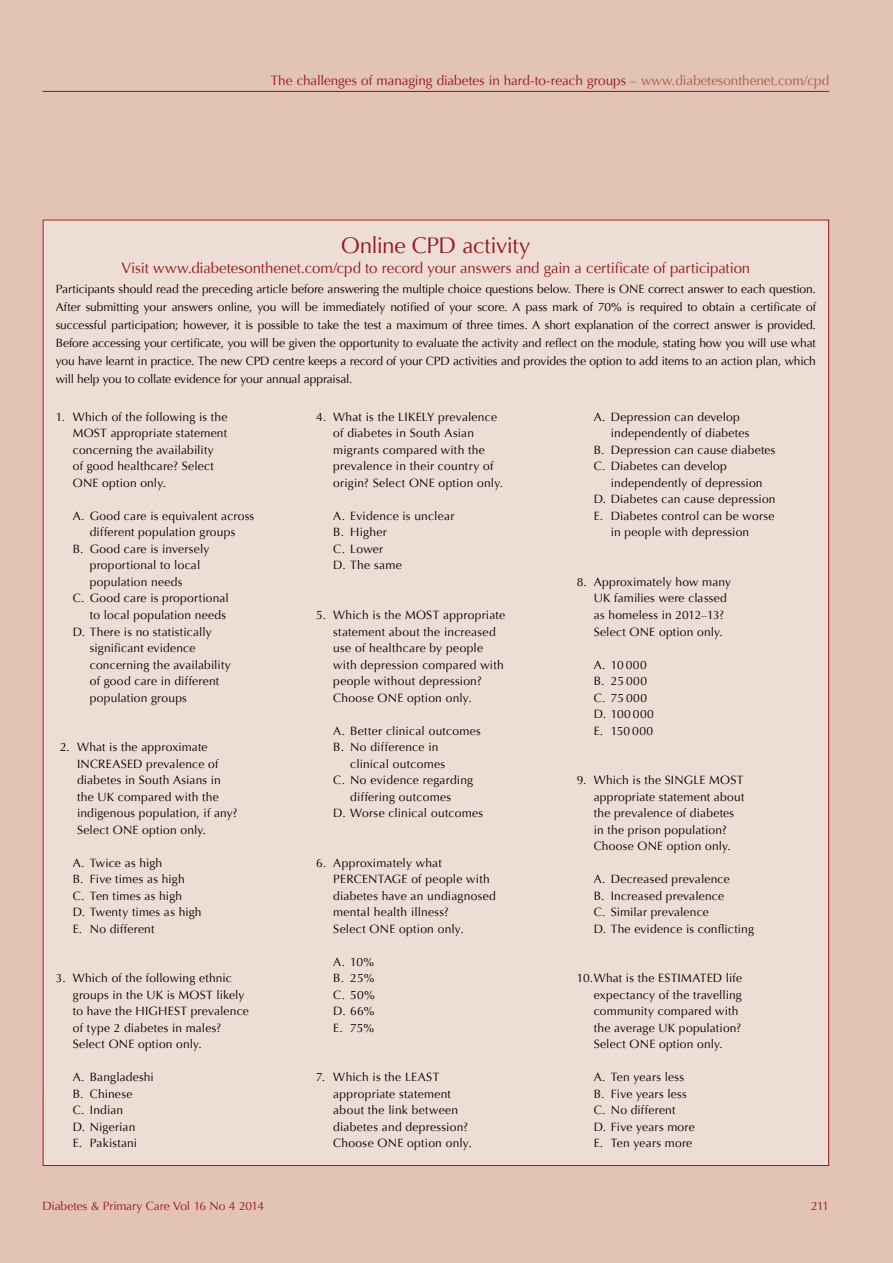
<style>
.page{position:relative;width:893px;height:1263px;background:#e2c3b6}
.page>*{position:absolute;margin:0;border:0;box-sizing:border-box;transform-origin:0 0}
.t1{font:22.5px "Optima";letter-spacing:-.02em;color:#96171a}
.t2{font:15px "Optima";letter-spacing:-.005em;color:#96171a}
.t3{font:13.5px "Optima";color:#96171a}
.t4{font:12px/16.5px "Optima";letter-spacing:.02em;color:#000}
.t5{font:12px/16.5px "Optima";letter-spacing:.045em;color:#000}
.t6{font:12px "Optima";letter-spacing:-.01em;color:#96171a}
.s1{color:#58595b}
.s2{color:#b05945}
</style>
<div class="page">
<hr style="left:43px;top:91px;width:786px;height:1px;background:#96171a">
<div style="left:43px;top:219px;width:786px;height:875px;background:#eeddd5"></div>
<div style="left:43px;top:397px;width:786px;height:768px;background:#eeddd5"></div>
<p class="t3" style="left:271px;top:73px;width:560px">The challenges of managing diabetes in hard-to-reach groups <span class="s1">–</span> <span class="s2">www.diabetesonthenet.com/cpd</span></p>
<h1 class="t1" style="left:341px;top:233px;width:191px">Online CPD activity</h1>
<p class="t2" style="left:121px;top:259px;width:630px">Visit www.diabetesonthenet.com/cpd to record your answers and gain a certificate of participation</p>
<p class="t4" style="left:56px;top:280px;width:762px;line-height:18px;text-align:justify">Participants should read the preceding article before answering the multiple choice questions below. There is ONE correct answer to each question.<br>After submitting your answers online, you will be immediately notified of your score. A pass mark of 70% is required to obtain a certificate of successful participation; however, it is possible to take the test a maximum of three times. A short explanation of the correct answer is provided.<br>Before accessing your certificate, you will be given the opportunity to evaluate the activity and reflect on the module, stating how you will use what you have learnt in practice. The new CPD centre keeps a record of your CPD activities and provides the option to add items to an action plan, which will help you to collate evidence for your annual appraisal.</p>
<p class="t4" style="left:73px;top:409px;width:156px;text-indent:-17px">1. Which of the following is the<br>MOST appropriate statement concerning the availability<br>of good healthcare? Select<br>ONE option only.</p>
<p class="t4" style="left:73px;top:508px;width:183px">A. Good care is equivalent across</p>
<p class="t4" style="left:90px;top:524px;width:147px">different population groups</p>
<p class="t4" style="left:73px;top:541px;width:138px">B. Good care is inversely</p>
<p class="t4" style="left:90px;top:557px;width:112px">proportional to local</p>
<p class="t4" style="left:90px;top:574px;width:94px">population needs</p>
<p class="t4" style="left:73px;top:590px;width:158px">C. Good care is proportional</p>
<p class="t4" style="left:90px;top:607px;width:138px">to local population needs</p>
<p class="t4" style="left:73px;top:623px;width:140px">D. There is no statistically</p>
<p class="t4" style="left:90px;top:640px;width:107px">significant evidence</p>
<p class="t4" style="left:90px;top:656px;width:143px">concerning the availability</p>
<p class="t4" style="left:90px;top:673px;width:131px">of good care in different</p>
<p class="t4" style="left:90px;top:689px;width:99px">population groups</p>
<p class="t4" style="left:77px;top:739px;width:162px;text-indent:-17px">2. What is the approximate<br>INCREASED prevalence of diabetes in South Asians in the UK compared with the indigenous population, if any?<br>Select ONE option only.</p>
<p class="t4" style="left:73px;top:854px;width:130px">A. Twice as high<br>B. Five times as high<br>C. Ten times as high<br>D. Twenty times as high<br>E. No different</p>
<p class="t4" style="left:73px;top:970px;width:178px;text-indent:-17px">3. Which of the following ethnic groups in the UK is MOST likely to have the HIGHEST prevalence of type 2 diabetes in males?<br>Select ONE option only.</p>
<p class="t4" style="left:73px;top:1069px;width:83px">A. Bangladeshi<br>B. Chinese<br>C. Indian<br>D. Nigerian<br>E. Pakistani</p>
<p class="t4" style="left:333px;top:409px;width:171px;text-indent:-17px">4. What is the LIKELY prevalence of diabetes in South Asian migrants compared with the prevalence in their country of origin? Select ONE option only.</p>
<p class="t4" style="left:333px;top:508px;width:123px">A. Evidence is unclear<br>B. Higher<br>C. Lower<br>D. The same</p>
<p class="t4" style="left:333px;top:607px;width:173px;text-indent:-17px">5. Which is the MOST appropriate statement about the increased use of healthcare by people with depression compared with people without depression?<br>Choose ONE option only.</p>
<p class="t4" style="left:333px;top:722px;width:149px">A. Better clinical outcomes</p>
<p class="t4" style="left:333px;top:739px;width:107px">B. No difference in</p>
<p class="t4" style="left:350px;top:755px;width:96px">clinical outcomes</p>
<p class="t4" style="left:333px;top:772px;width:141px">C. No evidence regarding</p>
<p class="t4" style="left:350px;top:788px;width:102px">differing outcomes</p>
<p class="t4" style="left:333px;top:805px;width:151px">D. Worse clinical outcomes</p>
<p class="t4" style="left:333px;top:854px;width:164px;text-indent:-17px">6. Approximately what<br>PERCENTAGE of people with diabetes have an undiagnosed mental health illness?<br>Select ONE option only.</p>
<p class="t4" style="left:333px;top:953px;width:43px;text-align:justify">A. 10% B. 25% C. 50% D. 66% E. 75%</p>
<p class="t4" style="left:333px;top:1069px;width:140px;text-indent:-17px">7. Which is the LEAST appropriate statement about the link between diabetes and depression?<br>Choose ONE option only.</p>
<p class="t4" style="left:594px;top:409px;width:148px">A. Depression can develop</p>
<p class="t4" style="left:611px;top:425px;width:140px">independently of diabetes</p>
<p class="t4" style="left:594px;top:442px;width:183px">B. Depression can cause diabetes</p>
<p class="t4" style="left:594px;top:458px;width:135px">C. Diabetes can develop</p>
<p class="t4" style="left:611px;top:475px;width:153px">independently of depression</p>
<p class="t4" style="left:594px;top:491px;width:183px">D. Diabetes can cause depression</p>
<p class="t4" style="left:594px;top:508px;width:182px">E. Diabetes control can be worse</p>
<p class="t4" style="left:611px;top:524px;width:140px">in people with depression</p>
<p class="t4" style="left:594px;top:574px;width:139px;text-indent:-17px">8. Approximately how many<br>UK families were classed as homeless in 2012–13?<br>Select ONE option only.</p>
<p class="t5" style="left:594px;top:656px;width:62px">A. 10 000<br>B. 25 000<br>C. 75 000<br>D. 100 000<br>E. 150 000</p>
<p class="t4" style="left:594px;top:772px;width:152px;text-indent:-17px">9. Which is the SINGLE MOST appropriate statement about the prevalence of diabetes in the prison population?<br>Choose ONE option only.</p>
<p class="t4" style="left:594px;top:871px;width:162px">A. Decreased prevalence<br>B. Increased prevalence<br>C. Similar prevalence<br>D. The evidence is conflicting</p>
<p class="t4" style="left:594px;top:970px;width:150px;text-indent:-17px">10.What is the ESTIMATED life expectancy of the travelling community compared with the average UK population?<br>Select ONE option only.</p>
<p class="t4" style="left:594px;top:1069px;width:103px">A. Ten years less<br>B. Five years less<br>C. No different<br>D. Five years more<br>E. Ten years more</p>
<p class="t6" style="left:43px;top:1199px;width:223px">Diabetes &amp; Primary Care Vol 16 No 4 2014</p>
<p class="t6" style="left:811px;top:1199px;width:20px">211</p>
</div>
